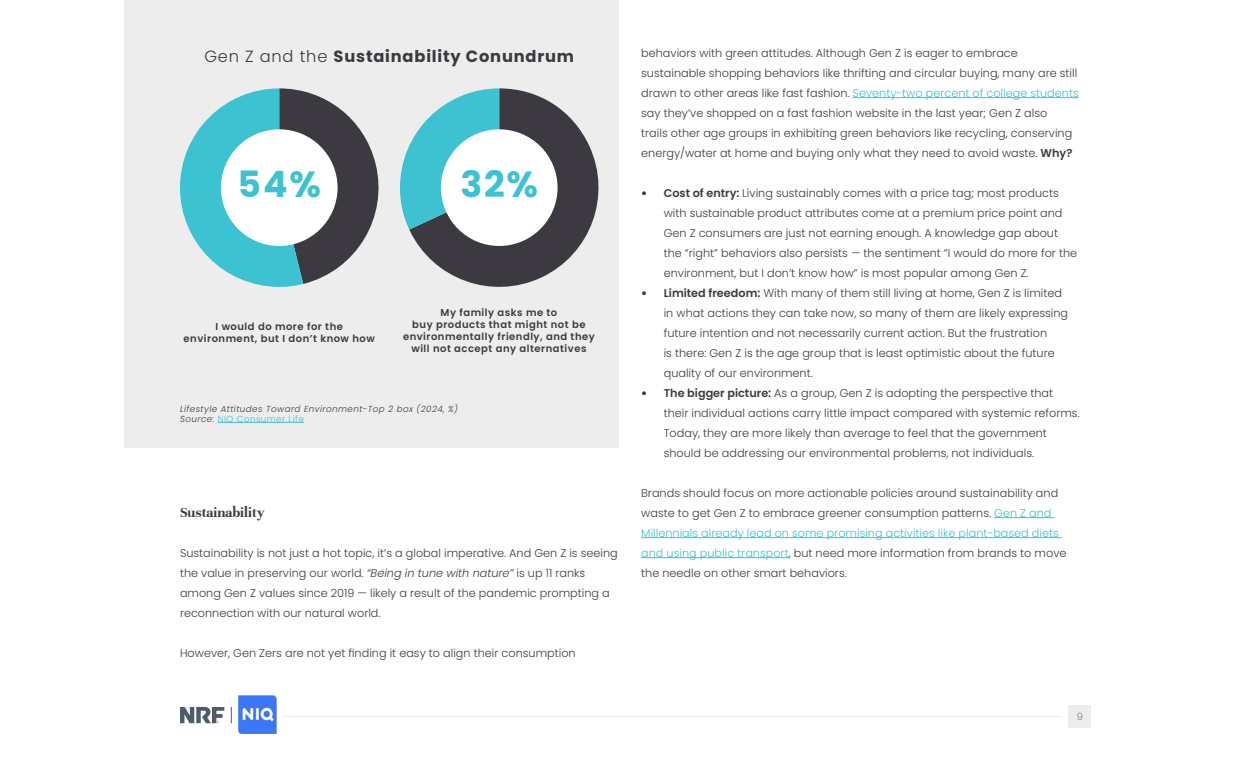
<style>
.page{position:relative;width:1260px;height:765px;background:#fff}
.page>*{position:absolute;margin:0;border:0;box-sizing:border-box;transform-origin:0 0}
.t1{font:700 36.25px "Poppins";color:#3cc2d1}
.t2{font:700 16.25px "Poppins";letter-spacing:.05em;color:#3c3a40}
.t3{font:700 15px "Unna";color:#3c3a40}
.t4{font:300 11.25px/20px "Poppins";color:#3c3a40}
.t5{font:600 10px/12px "Poppins";letter-spacing:.05em;color:#3c3a40;text-align:center}
.t6{font:200 10px "Poppins";color:#505b6b}
.t7{font:italic 300 8.75px/10px "Poppins";letter-spacing:.05em;color:#3c3a40}
.s1{font-weight:300}
.s2{font-style:normal;color:#3cc2d1}
.s3{font-style:italic}
.s4{color:#3cc2d1}
.s5{font-weight:600}
.s6{font-weight:900}
</style>
<div class="page">
<img style="left:238px;top:695px;width:39px;height:38px">
<div style="left:1069px;top:705px;width:22px;height:23px;background:#ededed"></div>
<hr style="left:284px;top:716px;width:777px;height:1px;background:#ededed">
<svg style="left:180px;top:707px;width:44px;height:16px"></svg>
<svg style="left:231px;top:707px;width:1px;height:16px"></svg>
<div style="left:124px;top:0;width:495px;height:447px;background:#ededed"></div>
<hr style="left:853px;top:97px;width:226px;height:1px;background:#3cc2d1">
<hr style="left:994px;top:517px;width:61px;height:1px;background:#3cc2d1">
<hr style="left:641px;top:537px;width:421px;height:1px;background:#3cc2d1">
<hr style="left:641px;top:557px;width:148px;height:1px;background:#3cc2d1">
<svg style="left:180px;top:88px;width:199px;height:199px"></svg>
<svg style="left:409px;top:88px;width:190px;height:199px;fill:#3c3a40"></svg>
<svg style="left:400px;top:88px;width:99px;height:142px"></svg>
<div style="left:221px;top:129px;width:117px;height:117px;background:#fff;border-radius:50%"></div>
<div style="left:441px;top:129px;width:117px;height:117px;background:#fff;border-radius:50%"></div>
<hr style="left:218px;top:422px;width:86px;height:1px;background:#3cc2d1">
<h2 class="t2" style="left:204px;top:47px;width:371px"><span class="s1">Gen Z and the</span> Sustainability Conundrum</h2>
<h1 class="t1" style="left:238px;top:164px;width:85px">54%</h1>
<h1 class="t1" style="left:460px;top:164px;width:79px">32%</h1>
<p class="t5" style="left:184px;top:321px;width:193px">I would do more for the environment, but I don’t know how</p>
<p class="t5" style="left:403px;top:306px;width:193px">My family asks me to<br>buy products that might not be environmentally friendly, and they will not accept any alternatives</p>
<p class="t7" style="left:180px;top:404px;width:279px">Lifestyle Attitudes Toward Environment-Top 2 box (2024, %)<br>Source: <span class="s2">NIQ Consumer Life</span></p>
<h3 class="t3" style="left:180px;top:504px;width:86px">Sustainability</h3>
<p class="t4" style="left:180px;top:543px;width:439px">Sustainability is not just a hot topic, it’s a global imperative. And Gen Z is seeing the value in preserving our world. <span class="s3">“Being in tune with nature”</span> is up 11 ranks among Gen Z values since 2019 — likely a result of the pandemic prompting a reconnection with our natural world.</p>
<p class="t4" style="left:180px;top:643px;width:397px">However, Gen Zers are not yet finding it easy to align their consumption</p>
<p class="t4" style="left:641px;top:43px;width:439px">behaviors with green attitudes. Although Gen Z is eager to embrace sustainable shopping behaviors like thrifting and circular buying, many are still drawn to other areas like fast fashion. <span class="s4">Seventy-two percent of college students </span>say they’ve shopped on a fast fashion website in the last year; Gen Z also<br>trails other age groups in exhibiting green behaviors like recycling, conserving energy/water at home and buying only what they need to avoid waste. <span class="s5">Why?</span></p>
<p class="t4" style="left:664px;top:183px;width:415px;text-indent:-22px"><span class="s6">•</span> <span class="s5">Cost of entry:</span> Living sustainably comes with a price tag; most products with sustainable product attributes come at a premium price point and Gen Z consumers are just not earning enough. A knowledge gap about the “right” behaviors also persists — the sentiment “I would do more for the environment, but I don’t know how” is most popular among Gen Z.</p>
<p class="t4" style="left:664px;top:283px;width:406px;text-indent:-22px"><span class="s6">•</span> <span class="s5">Limited freedom:</span> With many of them still living at home, Gen Z is limited in what actions they can take now, so many of them are likely expressing future intention and not necessarily current action. But the frustration<br>is there: Gen Z is the age group that is least optimistic about the future quality of our environment.</p>
<p class="t4" style="left:664px;top:383px;width:418px;text-indent:-22px"><span class="s6">•</span> <span class="s5">The bigger picture:</span> As a group, Gen Z is adopting the perspective that their individual actions carry little impact compared with systemic reforms.<br>Today, they are more likely than average to feel that the government should be addressing our environmental problems, not individuals.</p>
<p class="t4" style="left:641px;top:483px;width:427px">Brands should focus on more actionable policies around sustainability and waste to get Gen Z to embrace greener consumption patterns. <span class="s4">Gen Z and Millennials already lead on some promising activities like plant-based diets and using public transport</span>, but need more information from brands to move the needle on other smart behaviors.</p>
<p class="t6" style="left:1077px;top:711px;width:8px">9</p>
</div>
